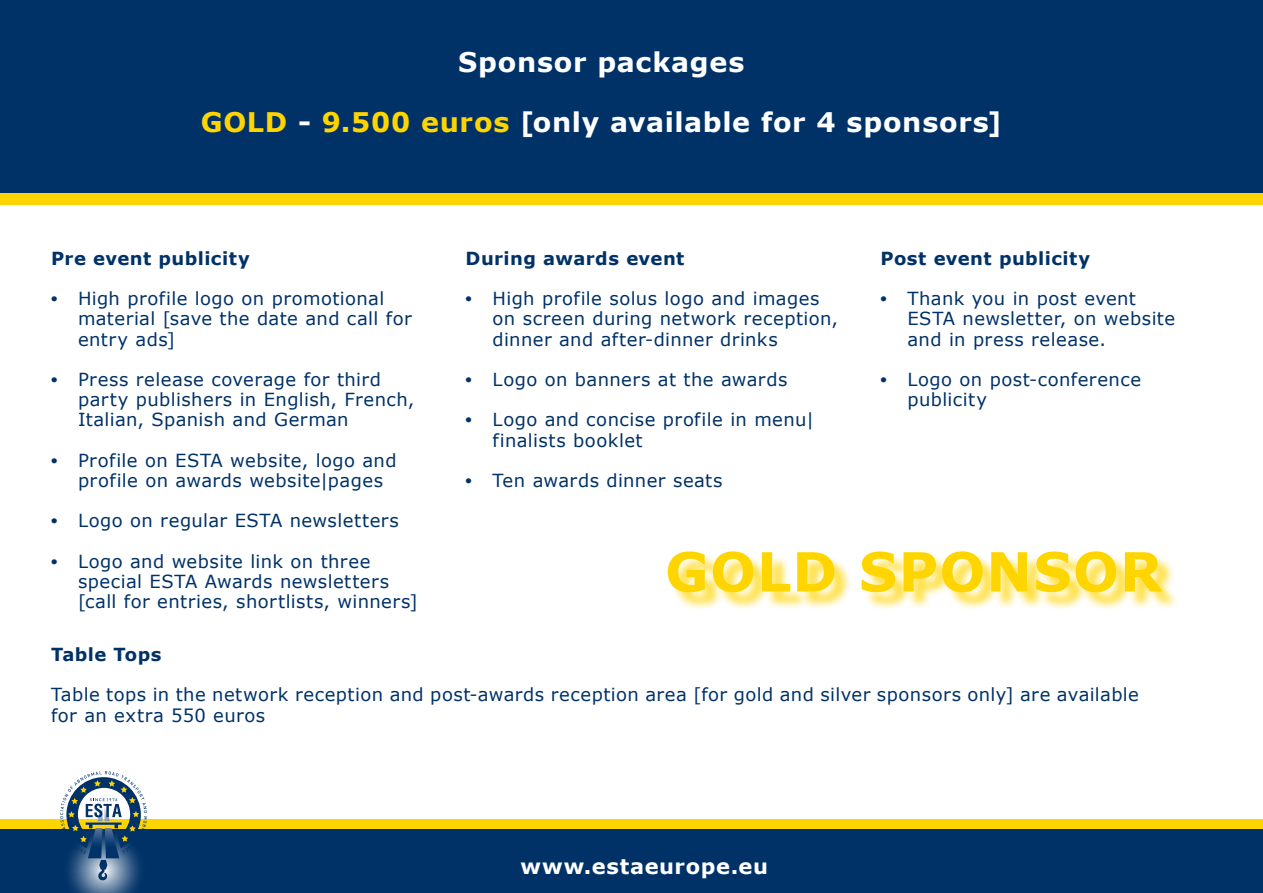
<style>
.page{position:relative;width:1263px;height:893px;background:#fff}
.page>*{position:absolute;margin:0;border:0;box-sizing:border-box;transform-origin:0 0}
.Platte_tekst_2{font:700 54px "Verdana";letter-spacing:.025em;color:#ffd500}
.Platte_tekst_2-2{font:700 27px "Verdana";letter-spacing:.025em;color:#fff}
.Platte_tekst_2-3{font:700 21px "Verdana";letter-spacing:.035em;color:#fff}
.Platte_tekst_2-4{font:18px/20.1px "Verdana";letter-spacing:.025em;color:#003268}
.Platte_tekst_2-5{font:700 18px "Verdana";letter-spacing:.025em;color:#003268}
.s1{color:#ffd500}
.s2{font-family:"Arial";font-weight:700}
</style>
<div class="page">
<div style="left:0;top:819px;width:1263px;height:10px;background:#ffd500"></div>
<div style="left:670px;top:554px;width:510px;height:57px;background:#ffd500;opacity:.75"></div>
<div style="left:0;top:829px;width:1263px;height:64px;background:#003268"></div>
<div style="left:0;top:0;width:1263px;height:194px;background:#003268"></div>
<div style="left:0;top:193px;width:1263px;height:12px;background:#ffd500"></div>
<svg style="left:60px;top:771px;width:87px;height:122px"></svg>
<p class="Platte_tekst_2-2" style="left:458px;top:44px;width:288px">Sponsor packages</p>
<p class="Platte_tekst_2-2" style="left:201px;top:105px;width:803px"><span class="s1">GOLD</span> - <span class="s1">9.500 euros</span> [only available for 4 sponsors]</p>
<p class="Platte_tekst_2-5" style="left:51px;top:247px;width:200px">Pre event publicity</p>
<p class="Platte_tekst_2-4" style="left:78px;top:289px;width:335px;text-indent:-27px"><span class="s2">•</span> High profile logo on promotional material [save the date and call for entry ads]</p>
<p class="Platte_tekst_2-4" style="left:78px;top:370px;width:338px;text-indent:-27px"><span class="s2">•</span> Press release coverage for third party publishers in English, French,<br>Italian, Spanish and German</p>
<p class="Platte_tekst_2-4" style="left:78px;top:450px;width:320px;text-indent:-27px"><span class="s2">•</span> Profile on ESTA website, logo and profile on awards website|pages</p>
<p class="Platte_tekst_2-4" style="left:51px;top:511px;width:349px"><span class="s2">•</span> Logo on regular ESTA newsletters</p>
<p class="Platte_tekst_2-4" style="left:78px;top:551px;width:341px;text-indent:-27px"><span class="s2">•</span> Logo and website link on three special ESTA Awards newsletters [call for entries, shortlists, winners]</p>
<p class="Platte_tekst_2-5" style="left:466px;top:247px;width:220px">During awards event</p>
<p class="Platte_tekst_2-4" style="left:493px;top:289px;width:347px;text-indent:-27px"><span class="s2">•</span> High profile solus logo and images on screen during network reception, dinner and after-dinner drinks</p>
<p class="Platte_tekst_2-4" style="left:466px;top:370px;width:323px"><span class="s2">•</span> Logo on banners at the awards</p>
<p class="Platte_tekst_2-4" style="left:493px;top:410px;width:323px;text-indent:-27px"><span class="s2">•</span> Logo and concise profile in menu| finalists booklet</p>
<p class="Platte_tekst_2-4" style="left:466px;top:471px;width:258px"><span class="s2">•</span> Ten awards dinner seats</p>
<p class="Platte_tekst_2-5" style="left:880px;top:247px;width:211px">Post event publicity</p>
<p class="Platte_tekst_2-4" style="left:907px;top:289px;width:269px;text-indent:-27px"><span class="s2">•</span> Thank you in post event<br>ESTA newsletter, on website and in press release.</p>
<p class="Platte_tekst_2-4" style="left:907px;top:370px;width:235px;text-indent:-27px"><span class="s2">•</span> Logo on post-conference publicity</p>
<p class="Platte_tekst_2" style="left:665px;top:537px;width:498px">GOLD SPONSOR</p>
<p class="Platte_tekst_2-5" style="left:51px;top:643px;width:112px">Table Tops</p>
<p class="Platte_tekst_2-4" style="left:51px;top:685px;width:1089px">Table tops in the network reception and post-awards reception area [for gold and silver sponsors only] are available for an extra 550 euros</p>
<p class="Platte_tekst_2-3" style="left:520px;top:852px;width:249px">www.estaeurope.eu</p>
</div>
